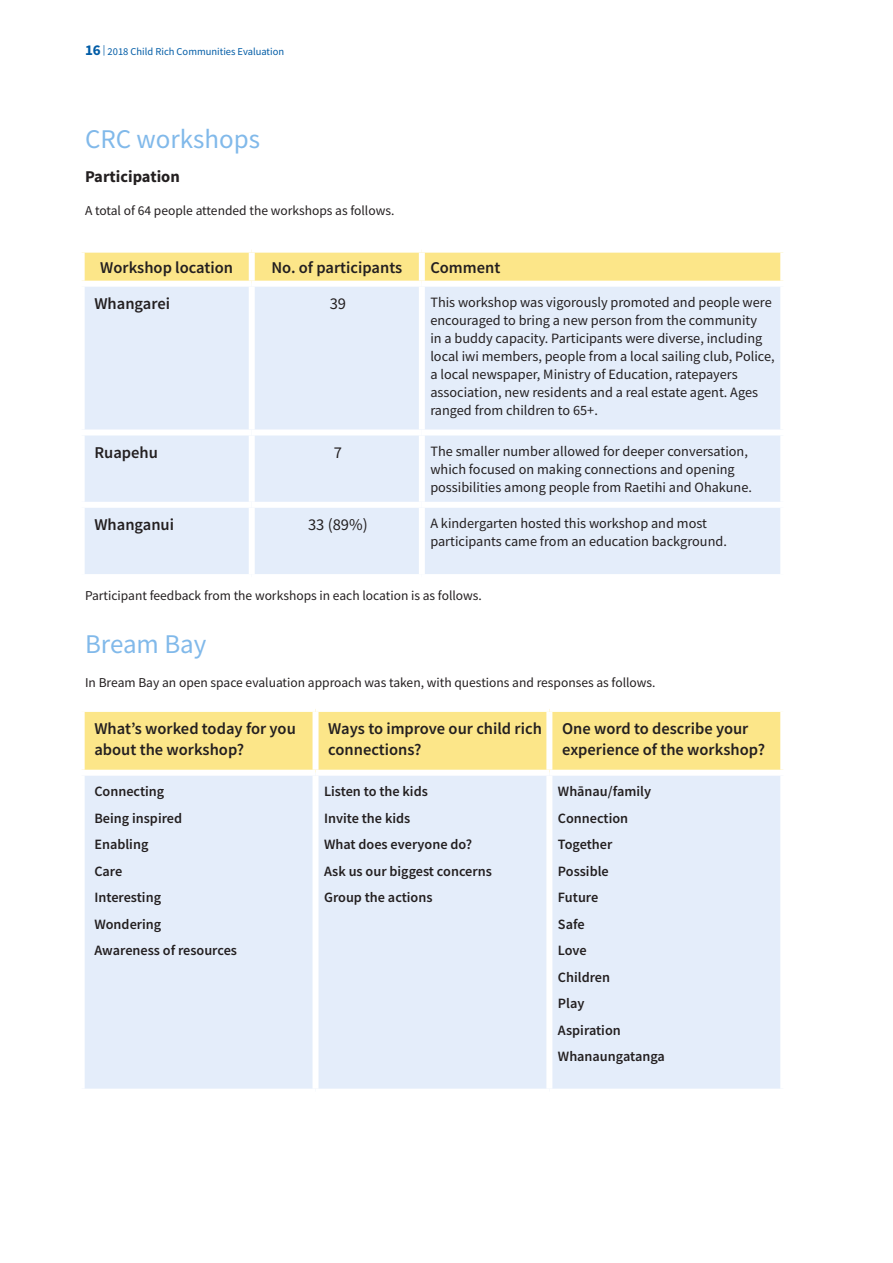
<style>
.page{position:relative;width:893px;height:1263px;background:#fff}
.page>*{position:absolute;margin:0;border:0;box-sizing:border-box;transform-origin:0 0}
.Sub_head{font:27px "Source Sans Pro";color:#81b9ea}
.First_paragraph{font:600 16.5px/21px "Source Sans Pro";color:#231f20}
.Sub_head-2{font:700 16.5px "Source Sans Pro";color:#231f20}
.First_paragraph-2{font:16.5px "Source Sans Pro";color:#231f20}
.First_paragraph-3{font:14.25px/18px "Source Sans Pro";color:#231f20}
.First_paragraph-4{font:600 14.25px "Source Sans Pro";color:#231f20}
.First_paragraph-5{font:13.5px "Source Sans Pro";color:#231f20}
.t1{font:10.5px "Source Sans Pro";color:#015ca6}
.s1{font-weight:700;font-size:15px}
</style>
<div class="page">
<div style="left:85px;top:253px;width:695px;height:28px;background:#fce689"></div>
<div style="left:85px;top:287px;width:695px;height:287px;background:#e4edfa"></div>
<div style="left:249px;top:253px;width:6px;height:28px;background:#fff"></div>
<div style="left:419px;top:253px;width:6px;height:28px;background:#fff"></div>
<div style="left:249px;top:287px;width:6px;height:142px;background:#fff"></div>
<div style="left:419px;top:287px;width:6px;height:142px;background:#fff"></div>
<div style="left:79px;top:429px;width:173px;height:6px;background:#fff"></div>
<div style="left:252px;top:429px;width:170px;height:6px;background:#fff"></div>
<div style="left:249px;top:435px;width:6px;height:67px;background:#fff"></div>
<div style="left:422px;top:429px;width:364px;height:6px;background:#fff"></div>
<div style="left:419px;top:435px;width:6px;height:67px;background:#fff"></div>
<div style="left:79px;top:502px;width:173px;height:6px;background:#fff"></div>
<div style="left:252px;top:502px;width:170px;height:6px;background:#fff"></div>
<div style="left:249px;top:508px;width:6px;height:66px;background:#fff"></div>
<div style="left:422px;top:502px;width:364px;height:6px;background:#fff"></div>
<div style="left:419px;top:508px;width:6px;height:66px;background:#fff"></div>
<div style="left:85px;top:712px;width:695px;height:58px;background:#fce689"></div>
<div style="left:85px;top:776px;width:695px;height:313px;background:#e4edfa"></div>
<div style="left:313px;top:712px;width:6px;height:58px;background:#fff"></div>
<div style="left:546px;top:712px;width:6px;height:58px;background:#fff"></div>
<div style="left:313px;top:776px;width:6px;height:313px;background:#fff"></div>
<div style="left:546px;top:776px;width:6px;height:313px;background:#fff"></div>
<p class="t1" style="left:85px;top:45px;width:201px"><span class="s1">16</span> | 2018 Child Rich Communities Evaluation</p>
<p class="Sub_head" style="left:85px;top:122px;width:177px">CRC workshops</p>
<p class="Sub_head-2" style="left:85px;top:165px;width:96px">Participation</p>
<p class="First_paragraph-5" style="left:85px;top:202px;width:311px">A total of 64 people attended the workshops as follows.</p>
<p class="First_paragraph" style="left:100px;top:257px;width:134px">Workshop location</p>
<p class="First_paragraph" style="left:271px;top:257px;width:132px">No. of participants</p>
<p class="First_paragraph" style="left:430px;top:257px;width:71px">Comment</p>
<p class="First_paragraph" style="left:94px;top:293px;width:77px">Whangarei</p>
<p class="First_paragraph-2" style="left:330px;top:293px;width:18px">39</p>
<p class="First_paragraph-3" style="left:430px;top:293px;width:346px">This workshop was vigorously promoted and people were encouraged to bring a new person from the community<br>in a buddy capacity. Participants were diverse, including local iwi members, people from a local sailing club, Police, a local newspaper, Ministry of Education, ratepayers association, new residents and a real estate agent. Ages ranged from children to 65+.</p>
<p class="First_paragraph" style="left:94px;top:441px;width:65px">Ruapehu</p>
<p class="First_paragraph-2" style="left:334px;top:442px;width:10px">7</p>
<p class="First_paragraph-3" style="left:430px;top:442px;width:323px">The smaller number allowed for deeper conversation, which focused on making connections and opening possibilities among people from Raetihi and Ohakune.</p>
<p class="First_paragraph" style="left:94px;top:514px;width:81px">Whanganui</p>
<p class="First_paragraph-2" style="left:308px;top:514px;width:61px">33 (89%)</p>
<p class="First_paragraph-3" style="left:430px;top:514px;width:298px">A kindergarten hosted this workshop and most participants came from an education background.</p>
<p class="First_paragraph-5" style="left:85px;top:587px;width:398px">Participant feedback from the workshops in each location is as follows.</p>
<p class="Sub_head" style="left:85px;top:627px;width:123px">Bream Bay</p>
<p class="First_paragraph-5" style="left:85px;top:674px;width:572px">In Bream Bay an open space evaluation approach was taken, with questions and responses as follows.</p>
<p class="First_paragraph" style="left:94px;top:718px;width:203px">What’s worked today for you about the workshop?</p>
<p class="First_paragraph" style="left:328px;top:718px;width:215px">Ways to improve our child rich connections?</p>
<p class="First_paragraph" style="left:562px;top:718px;width:204px">One word to describe your experience of the workshop?</p>
<p class="First_paragraph-4" style="left:94px;top:782px;width:71px">Connecting</p>
<p class="First_paragraph-4" style="left:94px;top:808px;width:89px">Being inspired</p>
<p class="First_paragraph-4" style="left:94px;top:835px;width:56px">Enabling</p>
<p class="First_paragraph-4" style="left:94px;top:861px;width:29px">Care</p>
<p class="First_paragraph-4" style="left:94px;top:888px;width:68px">Interesting</p>
<p class="First_paragraph-4" style="left:94px;top:914px;width:68px">Wondering</p>
<p class="First_paragraph-4" style="left:94px;top:941px;width:144px">Awareness of resources</p>
<p class="First_paragraph-4" style="left:558px;top:782px;width:95px">Whānau/family</p>
<p class="First_paragraph-4" style="left:558px;top:808px;width:72px">Connection</p>
<p class="First_paragraph-4" style="left:558px;top:835px;width:56px">Together</p>
<p class="First_paragraph-4" style="left:558px;top:861px;width:52px">Possible</p>
<p class="First_paragraph-4" style="left:558px;top:888px;width:42px">Future</p>
<p class="First_paragraph-4" style="left:558px;top:914px;width:28px">Safe</p>
<p class="First_paragraph-4" style="left:558px;top:941px;width:30px">Love</p>
<p class="First_paragraph-4" style="left:558px;top:967px;width:54px">Children</p>
<p class="First_paragraph-4" style="left:558px;top:994px;width:28px">Play</p>
<p class="First_paragraph-4" style="left:558px;top:1021px;width:64px">Aspiration</p>
<p class="First_paragraph-4" style="left:558px;top:1047px;width:108px">Whanaungatanga</p>
<p class="First_paragraph-4" style="left:324px;top:782px;width:105px">Listen to the kids</p>
<p class="First_paragraph-4" style="left:324px;top:808px;width:88px">Invite the kids</p>
<p class="First_paragraph-4" style="left:324px;top:835px;width:150px">What does everyone do?</p>
<p class="First_paragraph-4" style="left:324px;top:861px;width:169px">Ask us our biggest concerns</p>
<p class="First_paragraph-4" style="left:324px;top:888px;width:110px">Group the actions</p>
</div>
